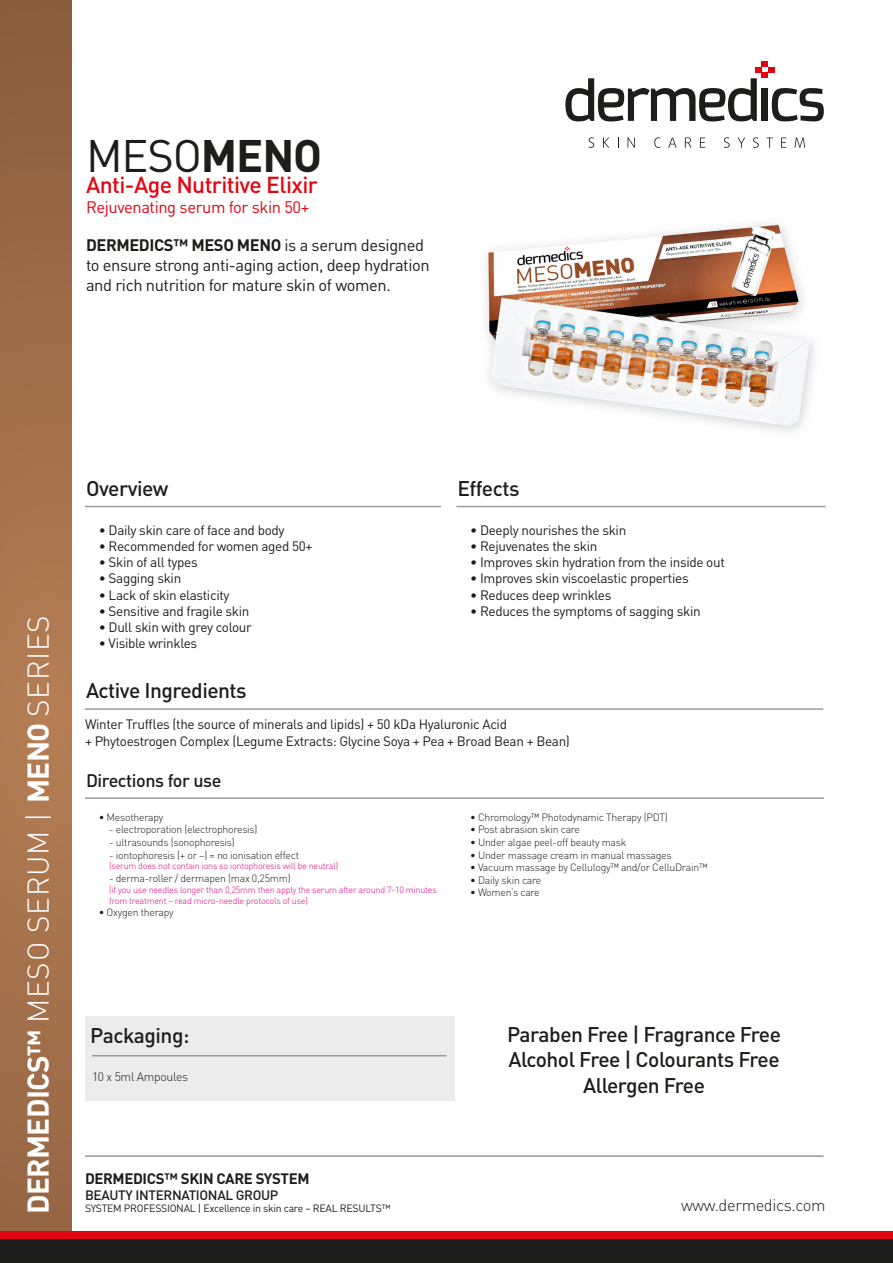
<style>
.page{position:relative;width:893px;height:1263px;background:#fff}
.page>*{position:absolute;margin:0;border:0;box-sizing:border-box;transform-origin:0 0}
.t1{font:45px "DIN Pro";color:#1d1d1b}
.t2{font:300 29.7px "DIN Pro";letter-spacing:.025em;color:#fff}
.t3{font:500 22.8px "DIN Pro";letter-spacing:-.025em;color:#e20613}
.t4{font:500 21px/25.2px "DIN Pro";letter-spacing:-.025em;color:#1d1d1b;text-align:center}
.t5{font:500 18px "DIN Pro";letter-spacing:-.025em;color:#1d1d1b}
.t6{font:16.5px/19.8px "DIN Pro";letter-spacing:-.025em;color:#1d1d1b}
.t7{font:16.5px "DIN Pro";letter-spacing:-.025em;color:#e20613}
.t8{font:300 16.5px "DIN Pro";letter-spacing:-.025em;color:#1e1e1c}
.t9{font:700 15px "DIN Pro";letter-spacing:-.025em;color:#1e1e1c}
.t10{font:13.5px/16.2px "DIN Pro";letter-spacing:-.025em;color:#1d1d1b}
.t11{font:500 13.5px "DIN Pro";letter-spacing:-.025em;color:#1e1e1c}
.t12{font:300 12.15px "DIN Pro";letter-spacing:-.025em;color:#1d1d1b}
.t13{font:300 10.5px "DIN Pro";letter-spacing:-.025em;color:#1d1d1b}
.t14{font:10.5px "DIN Pro";letter-spacing:-.025em;color:#1e1e1c}
.t15{font:300 9px/10.8px "DIN Pro";letter-spacing:-.025em;color:#e5007e}
.s1{font-weight:700}
</style>
<div class="page">
<img style="left:486px;top:137px;width:329px;height:295px">
<div style="left:85px;top:1016px;width:369px;height:84px;background:#ececec"></div>
<svg style="left:588px;top:137px;width:6px;height:11px"></svg>
<svg style="left:603px;top:138px;width:6px;height:10px"></svg>
<svg style="left:627px;top:138px;width:8px;height:10px"></svg>
<svg style="left:654px;top:137px;width:6px;height:11px"></svg>
<svg style="left:668px;top:138px;width:9px;height:10px"></svg>
<svg style="left:685px;top:137px;width:6px;height:11px"></svg>
<svg style="left:700px;top:138px;width:5px;height:10px"></svg>
<svg style="left:724px;top:137px;width:6px;height:11px"></svg>
<svg style="left:738px;top:138px;width:7px;height:10px"></svg>
<svg style="left:753px;top:137px;width:6px;height:11px"></svg>
<svg style="left:766px;top:138px;width:7px;height:10px"></svg>
<svg style="left:781px;top:138px;width:5px;height:10px"></svg>
<svg style="left:795px;top:138px;width:10px;height:10px"></svg>
<svg style="left:565px;top:61px;width:259px;height:60px"></svg>
<hr style="left:85px;top:506px;width:356px;height:1px;background:#9c9b9b">
<hr style="left:85px;top:797px;width:739px;height:2px;background:#9c9b9b">
<hr style="left:92px;top:1055px;width:354px;height:1px;background:#9c9b9b">
<hr style="left:456px;top:506px;width:370px;height:1px;background:#9c9b9b">
<hr style="left:85px;top:708px;width:738px;height:2px;background:#9c9b9b">
<svg style="left:0;top:0;width:71px;height:1231px;background:#a16e4a"></svg>
<div style="left:0;top:1231px;width:893px;height:8px;background:#e20613"></div>
<div style="left:0;top:1239px;width:893px;height:24px;background:#1d1d1b"></div>
<hr style="left:85px;top:1155px;width:739px;height:2px;background:#9b9a9b">
<h1 class="t1" style="left:86px;top:125px;width:238px">MESO<span class="s1">MENO</span></h1>
<h3 class="t3" style="left:86px;top:169px;width:233px">Anti-Age Nutritive Elixir</h3>
<p class="t7" style="left:86px;top:195px;width:225px">Rejuvenating serum for skin 50+</p>
<p class="t6" style="left:86px;top:235px;width:345px"><span class="s1">DERMEDICS™ MESO MENO</span> is a serum designed to ensure strong anti-aging action, deep hydration and rich nutrition for mature skin of women.</p>
<h2 class="t2" style="left:18px;top:1213px;width:600px;rotate:-90deg"><span class="s1">DERMEDICS™</span> MESO SERUM | <span class="s1">MENO</span> SERIES</h2>
<h3 class="t4" style="left:86px;top:474px;width:84px">Overview</h3>
<p class="t10" style="left:99px;top:521px;width:187px">• Daily skin care of face and body</p>
<p class="t10" style="left:99px;top:537px;width:215px">• Recommended for women aged 50+</p>
<p class="t10" style="left:99px;top:554px;width:100px">• Skin of all types</p>
<p class="t10" style="left:99px;top:570px;width:84px">• Sagging skin</p>
<p class="t10" style="left:99px;top:586px;width:132px">• Lack of skin elasticity</p>
<p class="t10" style="left:99px;top:602px;width:152px">• Sensitive and fragile skin</p>
<p class="t10" style="left:99px;top:618px;width:155px">• Dull skin with grey colour</p>
<p class="t10" style="left:99px;top:635px;width:100px">• Visible wrinkles</p>
<h3 class="t4" style="left:457px;top:474px;width:64px">Effects</h3>
<p class="t10" style="left:470px;top:521px;width:158px">• Deeply nourishes the skin</p>
<p class="t10" style="left:470px;top:537px;width:129px">• Rejuvenates the skin</p>
<p class="t10" style="left:470px;top:554px;width:256px">• Improves skin hydration from the inside out</p>
<p class="t10" style="left:470px;top:570px;width:220px">• Improves skin viscoelastic properties</p>
<p class="t10" style="left:470px;top:586px;width:143px">• Reduces deep wrinkles</p>
<p class="t10" style="left:470px;top:602px;width:232px">• Reduces the symptoms of sagging skin</p>
<h3 class="t4" style="left:86px;top:677px;width:162px">Active Ingredients</h3>
<p class="t10" style="left:85px;top:716px;width:486px">Winter Truffles (the source of minerals and lipids) + 50 kDa Hyaluronic Acid<br>+ Phytoestrogen Complex (Legume Extracts: Glycine Soya + Pea + Broad Bean + Bean)</p>
<h3 class="t5" style="left:86px;top:768px;width:137px">Directions for use</h3>
<p class="t13" style="left:99px;top:810px;width:66px">• Mesotherapy</p>
<p class="t13" style="left:109px;top:822px;width:150px">- electroporation (electrophoresis)</p>
<p class="t13" style="left:109px;top:835px;width:127px">- ultrasounds (sonophoresis)</p>
<p class="t13" style="left:109px;top:848px;width:191px">- iontophoresis (+ or –) = no ionisation effect</p>
<p class="t15" style="left:109px;top:860px;width:231px">(serum does not contain ions so iontophoresis will be neutral)</p>
<p class="t13" style="left:109px;top:871px;width:183px">- derma-roller / dermapen (max 0,25mm)</p>
<p class="t15" style="left:109px;top:884px;width:329px">(if you use needles longer than 0,25mm then apply the serum after around 7-10 minutes from treatment – read micro-needle protocols of use)</p>
<p class="t13" style="left:99px;top:905px;width:77px">• Oxygen therapy</p>
<p class="t13" style="left:470px;top:810px;width:199px">• Chromology™ Photodynamic Therapy (PDT)</p>
<p class="t13" style="left:470px;top:822px;width:111px">• Post abrasion skin care</p>
<p class="t13" style="left:470px;top:835px;width:158px">• Under algae peel-off beauty mask</p>
<p class="t13" style="left:470px;top:848px;width:203px">• Under massage cream in manual massages</p>
<p class="t13" style="left:470px;top:860px;width:239px">• Vacuum massage by Cellulogy™ and/or CelluDrain™</p>
<p class="t13" style="left:470px;top:873px;width:73px">• Daily skin care</p>
<p class="t13" style="left:470px;top:885px;width:71px">• Women’s care</p>
<h3 class="t4" style="left:90px;top:1022px;width:101px">Packaging:</h3>
<p class="t12" style="left:92px;top:1069px;width:98px">10 x 5ml Ampoules</p>
<h3 class="t4" style="left:507px;top:1021px;width:275px">Paraben Free | Fragrance Free<br>Alcohol Free | Colourants Free<br>Allergen Free</h3>
<p class="t9" style="left:85px;top:1168px;width:226px">DERMEDICS™ SKIN CARE SYSTEM</p>
<p class="t11" style="left:85px;top:1186px;width:195px">BEAUTY INTERNATIONAL GROUP</p>
<p class="t14" style="left:85px;top:1201px;width:307px">SYSTEM PROFESSIONAL | Excellence in skin care – REAL RESULTS™</p>
<p class="t8" style="left:681px;top:1193px;width:146px">www.dermedics.com</p>
</div>
